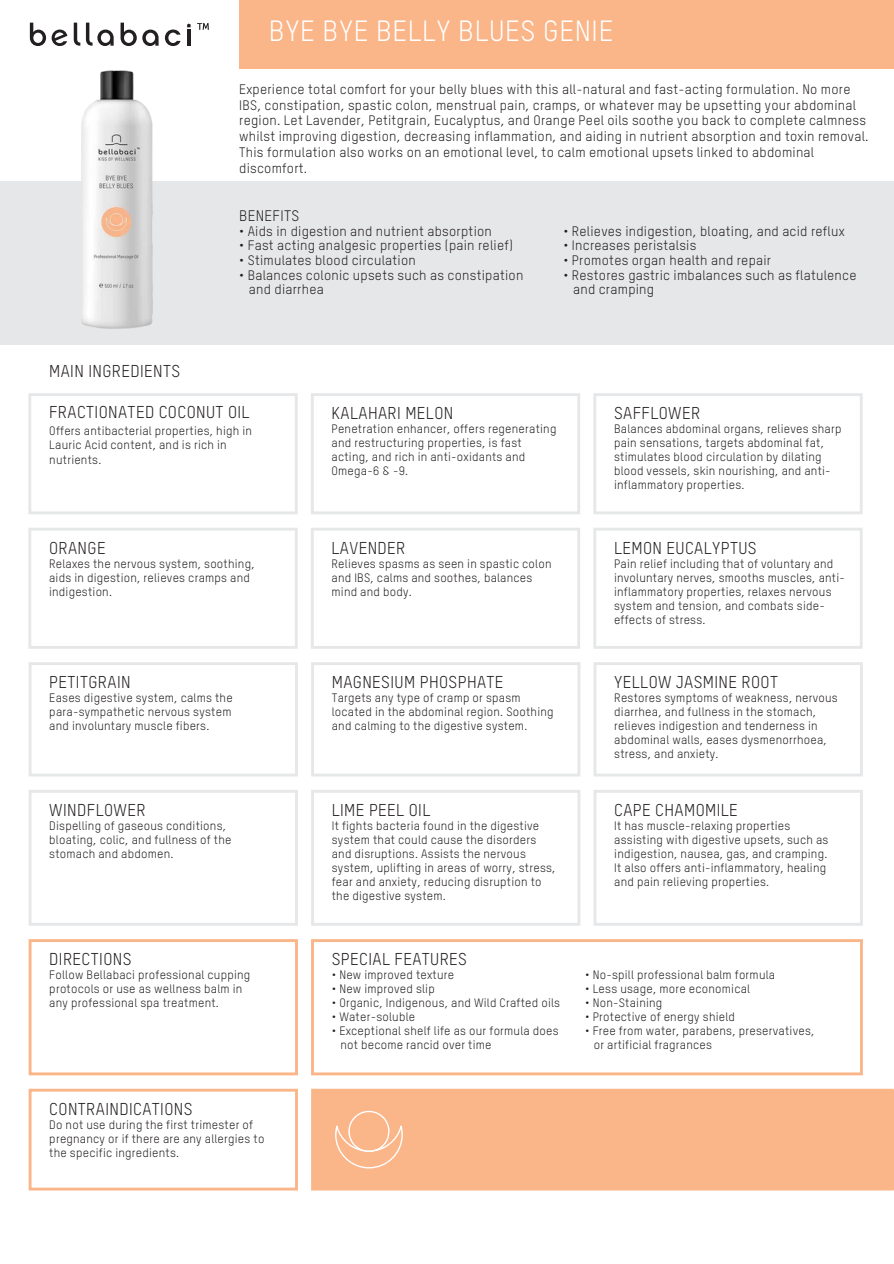
<style>
.page{position:relative;width:894px;height:1264px;background:#fff}
.page>*{position:absolute;margin:0;border:0;box-sizing:border-box;transform-origin:0 0}
.t1{font:28.8px "TSTARPRO";letter-spacing:.02em;color:#fff}
.t2{font:16.8px "TSTARPRO";letter-spacing:.02em;color:#231f20}
.t3{font:15px "TSTARPRO";letter-spacing:.02em;color:#231f20}
.t4{font:13.5px/15.8px "TSTARPRO";letter-spacing:.02em;color:#231f20}
.t5{font:12px/14px "TSTARPRO";letter-spacing:.02em;color:#231f20}
</style>
<div class="page">
<div style="left:0;top:181px;width:893px;height:164px;background:#e6e7e8"></div>
<div style="left:239px;top:0;width:654px;height:69px;background:#fab589"></div>
<svg style="left:30px;top:23px;width:16px;height:23px"></svg>
<svg style="left:52px;top:30px;width:15px;height:16px"></svg>
<svg style="left:74px;top:23px;width:6px;height:23px"></svg>
<svg style="left:86px;top:23px;width:28px;height:23px"></svg>
<svg style="left:165px;top:30px;width:15px;height:16px"></svg>
<hr style="left:187px;top:30px;width:3px;height:16px;background:#231f20">
<svg style="left:120px;top:23px;width:38px;height:23px"></svg>
<svg style="left:197px;top:23px;width:12px;height:7px"></svg>
<div style="left:311px;top:1088px;width:582px;height:102px;background:#fab588"></div>
<svg style="left:29px;top:939px;width:269px;height:136px"></svg>
<svg style="left:29px;top:1088px;width:269px;height:102px"></svg>
<svg style="left:311px;top:939px;width:551px;height:136px"></svg>
<svg style="left:335px;top:1110px;width:68px;height:58px"></svg>
<img style="left:81px;top:70px;width:72px;height:259px">
<svg style="left:28px;top:393px;width:269px;height:121px"></svg>
<svg style="left:593px;top:393px;width:269px;height:121px"></svg>
<svg style="left:311px;top:393px;width:269px;height:121px"></svg>
<svg style="left:28px;top:528px;width:269px;height:120px"></svg>
<svg style="left:593px;top:528px;width:269px;height:120px"></svg>
<svg style="left:311px;top:528px;width:269px;height:120px"></svg>
<svg style="left:29px;top:662px;width:269px;height:114px"></svg>
<svg style="left:593px;top:662px;width:269px;height:114px"></svg>
<svg style="left:311px;top:662px;width:269px;height:114px"></svg>
<svg style="left:29px;top:790px;width:269px;height:135px"></svg>
<svg style="left:593px;top:790px;width:269px;height:135px"></svg>
<svg style="left:311px;top:790px;width:269px;height:135px"></svg>
<h1 class="t1" style="left:269px;top:19px;width:346px">BYE BYE BELLY BLUES GENIE</h1>
<p class="t4" style="left:239px;top:82px;width:630px">Experience total comfort for your belly blues with this all-natural and fast-acting formulation. No more IBS, constipation, spastic colon, menstrual pain, cramps, or whatever may be upsetting your abdominal region. Let Lavender, Petitgrain, Eucalyptus, and Orange Peel oils soothe you back to complete calmness whilst improving digestion, decreasing inflammation, and aiding in nutrient absorption and toxin removal.<br>This formulation also works on an emotional level, to calm emotional upsets linked to abdominal discomfort.</p>
<p class="t3" style="left:239px;top:209px;width:62px">BENEFITS</p>
<p class="t4" style="left:239px;top:224px;width:254px">• Aids in digestion and nutrient absorption</p>
<p class="t4" style="left:239px;top:239px;width:275px">• Fast acting analgesic properties (pain relief)</p>
<p class="t4" style="left:239px;top:253px;width:178px">• Stimulates blood circulation</p>
<p class="t4" style="left:249px;top:269px;width:276px;line-height:14.7px;text-indent:-10px">• Balances colonic upsets such as constipation and diarrhea</p>
<p class="t4" style="left:563px;top:224px;width:282px">• Relieves indigestion, bloating, and acid reflux</p>
<p class="t4" style="left:563px;top:239px;width:134px">• Increases peristalsis</p>
<p class="t4" style="left:563px;top:253px;width:209px">• Promotes organ health and repair</p>
<p class="t4" style="left:573px;top:269px;width:285px;line-height:14.7px;text-indent:-10px">• Restores gastric imbalances such as flatulence and cramping</p>
<h2 class="t2" style="left:49px;top:363px;width:133px">MAIN INGREDIENTS</h2>
<h2 class="t2" style="left:49px;top:405px;width:202px">FRACTIONATED COCONUT OIL</h2>
<h2 class="t2" style="left:331px;top:406px;width:123px">KALAHARI MELON</h2>
<h2 class="t2" style="left:614px;top:406px;width:88px">SAFFLOWER</h2>
<p class="t5" style="left:49px;top:425px;width:204px">Offers antibacterial properties, high in<br>Lauric Acid content, and is rich in nutrients.</p>
<p class="t5" style="left:331px;top:423px;width:226px">Penetration enhancer, offers regenerating and restructuring properties, is fast acting, and rich in anti-oxidants and Omega-6 &amp; -9.</p>
<p class="t5" style="left:614px;top:423px;width:229px">Balances abdominal organs, relieves sharp pain sensations, targets abdominal fat, stimulates blood circulation by dilating blood vessels, skin nourishing, and anti&shy;inflammatory properties.</p>
<h2 class="t2" style="left:49px;top:541px;width:58px">ORANGE</h2>
<h2 class="t2" style="left:331px;top:541px;width:75px">LAVENDER</h2>
<h2 class="t2" style="left:614px;top:541px;width:144px">LEMON EUCALYPTUS</h2>
<p class="t5" style="left:49px;top:557px;width:207px">Relaxes the nervous system, soothing, aids in digestion, relieves cramps and indigestion.</p>
<p class="t5" style="left:331px;top:557px;width:221px">Relieves spasms as seen in spastic colon and IBS, calms and soothes, balances mind and body.</p>
<p class="t5" style="left:614px;top:557px;width:232px">Pain relief including that of voluntary and involuntary nerves, smooths muscles, anti&shy;inflammatory properties, relaxes nervous system and tension, and combats side&shy;effects of stress.</p>
<h2 class="t2" style="left:49px;top:675px;width:83px">PETITGRAIN</h2>
<h2 class="t2" style="left:332px;top:675px;width:173px">MAGNESIUM PHOSPHATE</h2>
<h2 class="t2" style="left:614px;top:675px;width:165px">YELLOW JASMINE ROOT</h2>
<p class="t5" style="left:49px;top:692px;width:185px;text-align:justify">Eases digestive system, calms the para-sympathetic nervous system and involuntary muscle fibers.</p>
<p class="t5" style="left:332px;top:692px;width:223px">Targets any type of cramp or spasm located in the abdominal region. Soothing and calming to the digestive system.</p>
<p class="t5" style="left:614px;top:692px;width:225px">Restores symptoms of weakness, nervous diarrhea, and fullness in the stomach, relieves indigestion and tenderness in abdominal walls, eases dysmenorrhoea, stress, and anxiety.</p>
<h2 class="t2" style="left:49px;top:803px;width:98px">WINDFLOWER</h2>
<h2 class="t2" style="left:332px;top:803px;width:100px">LIME PEEL OIL</h2>
<h2 class="t2" style="left:614px;top:803px;width:125px">CAPE CHAMOMILE</h2>
<p class="t5" style="left:49px;top:819px;width:183px">Dispelling of gaseous conditions, bloating, colic, and fullness of the stomach and abdomen.</p>
<p class="t5" style="left:332px;top:819px;width:225px">It fights bacteria found in the digestive system that could cause the disorders and disruptions. Assists the nervous system, uplifting in areas of worry, stress, fear and anxiety, reducing disruption to the digestive system.</p>
<p class="t5" style="left:614px;top:819px;width:216px">It has muscle-relaxing properties assisting with digestive upsets, such as indigestion, nausea, gas, and cramping.<br>It also offers anti-inflammatory, healing and pain relieving properties.</p>
<h2 class="t2" style="left:49px;top:952px;width:84px">DIRECTIONS</h2>
<h2 class="t2" style="left:332px;top:952px;width:137px">SPECIAL FEATURES</h2>
<p class="t5" style="left:49px;top:968px;width:202px">Follow Bellabaci professional cupping protocols or use as wellness balm in any professional spa treatment.</p>
<h2 class="t2" style="left:49px;top:1101px;width:145px">CONTRAINDICATIONS</h2>
<p class="t5" style="left:49px;top:1118px;width:216px">Do not use during the first trimester of pregnancy or if there are any allergies to the specific ingredients.</p>
<p class="t5" style="left:332px;top:968px;width:124px">• New improved texture</p>
<p class="t5" style="left:332px;top:982px;width:104px">• New improved slip</p>
<p class="t5" style="left:332px;top:996px;width:230px">• Organic, Indigenous, and Wild Crafted oils</p>
<p class="t5" style="left:332px;top:1010px;width:85px">• Water-soluble</p>
<p class="t5" style="left:340px;top:1024px;width:220px;text-indent:-9px">• Exceptional shelf life as our formula does not become rancid over time</p>
<p class="t5" style="left:585px;top:968px;width:191px">• No-spill professional balm formula</p>
<p class="t5" style="left:585px;top:982px;width:166px">• Less usage, more economical</p>
<p class="t5" style="left:585px;top:996px;width:79px">• Non-Staining</p>
<p class="t5" style="left:585px;top:1010px;width:151px">• Protective of energy shield</p>
<p class="t5" style="left:593px;top:1024px;width:222px;text-indent:-9px">• Free from water, parabens, preservatives, or artificial fragrances</p>
</div>
